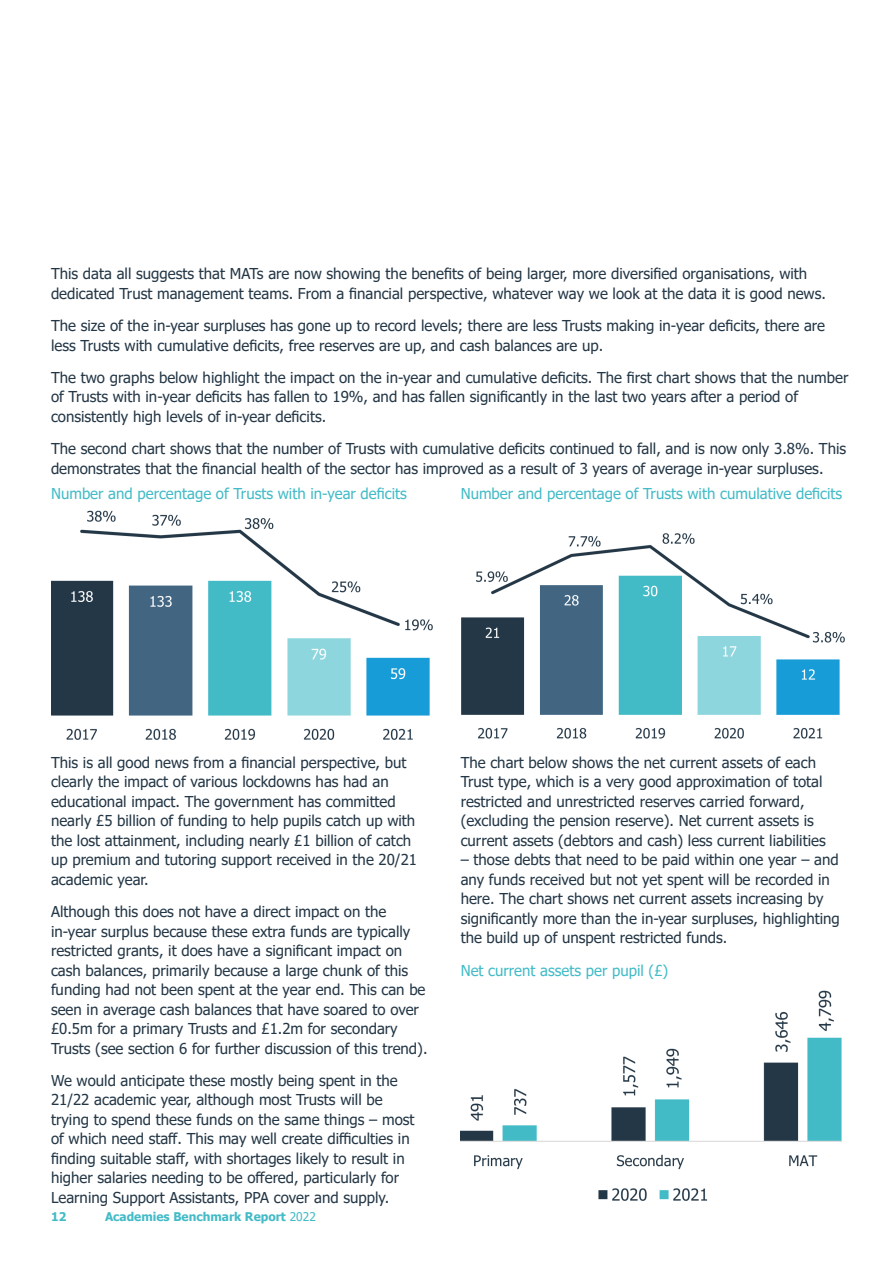
<style>
.page{position:relative;width:893px;height:1263px;background:#fff}
.page>*{position:absolute;margin:0;border:0;box-sizing:border-box;transform-origin:0 0}
.Sub_head{font:15px/19.5px "Tahoma";color:#243746}
.Body_copy{font:15px "Tahoma";color:#43bbc7}
.Sub_head-2{font:15px "Tahoma";color:#43bbc7}
.t1{font:700 12px "Tahoma";color:#43bbc7}
.s1{font-weight:400}
</style>
<div class="page">
<img style="left:461px;top:533px;width:384px;height:206px">
<img style="left:51px;top:510px;width:381px;height:230px">
<img style="left:461px;top:990px;width:381px;height:211px">
<p class="Sub_head" style="left:51px;top:265px;width:776px">This data all suggests that MATs are now showing the benefits of being larger, more diversified organisations, with dedicated Trust management teams. From a financial perspective, whatever way we look at the data it is good news.</p>
<p class="Sub_head" style="left:51px;top:317px;width:776px">The size of the in-year surpluses has gone up to record levels; there are less Trusts making in-year deficits, there are less Trusts with cumulative deficits, free reserves are up, and cash balances are up.</p>
<p class="Sub_head" style="left:51px;top:368px;width:799px">The two graphs below highlight the impact on the in-year and cumulative deficits. The first chart shows that the number of Trusts with in-year deficits has fallen to 19%, and has fallen significantly in the last two years after a period of consistently high levels of in-year deficits.</p>
<p class="Sub_head" style="left:51px;top:440px;width:797px">The second chart shows that the number of Trusts with cumulative deficits continued to fall, and is now only 3.8%. This demonstrates that the financial health of the sector has improved as a result of 3 years of average in-year surpluses.</p>
<p class="Body_copy" style="left:51px;top:483px;width:357px">Number and percentage of Trusts with in-year deficits</p>
<p class="Body_copy" style="left:461px;top:483px;width:383px">Number and percentage of Trusts with cumulative deficits</p>
<p class="Sub_head" style="left:51px;top:753px;width:368px">This is all good news from a financial perspective, but clearly the impact of various lockdowns has had an educational impact. The government has committed nearly £5 billion of funding to help pupils catch up with the lost attainment, including nearly £1 billion of catch up premium and tutoring support received in the 20/21 academic year.</p>
<p class="Sub_head" style="left:51px;top:903px;width:378px">Although this does not have a direct impact on the in-year surplus because these extra funds are typically restricted grants, it does have a significant impact on cash balances, primarily because a large chunk of this funding had not been spent at the year end. This can be seen in average cash balances that have soared to over £0.5m for a primary Trusts and £1.2m for secondary Trusts (see section 6 for further discussion of this trend).</p>
<p class="Sub_head" style="left:51px;top:1071px;width:365px">We would anticipate these mostly being spent in the 21/22 academic year, although most Trusts will be trying to spend these funds on the same things – most of which need staff. This may well create difficulties in finding suitable staff, with shortages likely to result in higher salaries needing to be offered, particularly for Learning Support Assistants, PPA cover and supply.</p>
<p class="t1" style="left:51px;top:1208px;width:17px">12</p>
<p class="t1" style="left:105px;top:1208px;width:212px">Academies Benchmark Report <span class="s1">2022</span></p>
<p class="Sub_head" style="left:461px;top:753px;width:366px">The chart below shows the net current assets of each Trust type, which is a very good approximation of total restricted and unrestricted reserves carried forward, (excluding the pension reserve). Net current assets is current assets (debtors and cash) less current liabilities</p>
<p class="Sub_head" style="left:461px;top:851px;width:381px">– those debts that need to be paid within one year – and any funds received but not yet spent will be recorded in here. The chart shows net current assets increasing by significantly more than the in-year surpluses, highlighting the build up of unspent restricted funds.</p>
<p class="Sub_head-2" style="left:461px;top:960px;width:209px">Net current assets per pupil (£)</p>
</div>
